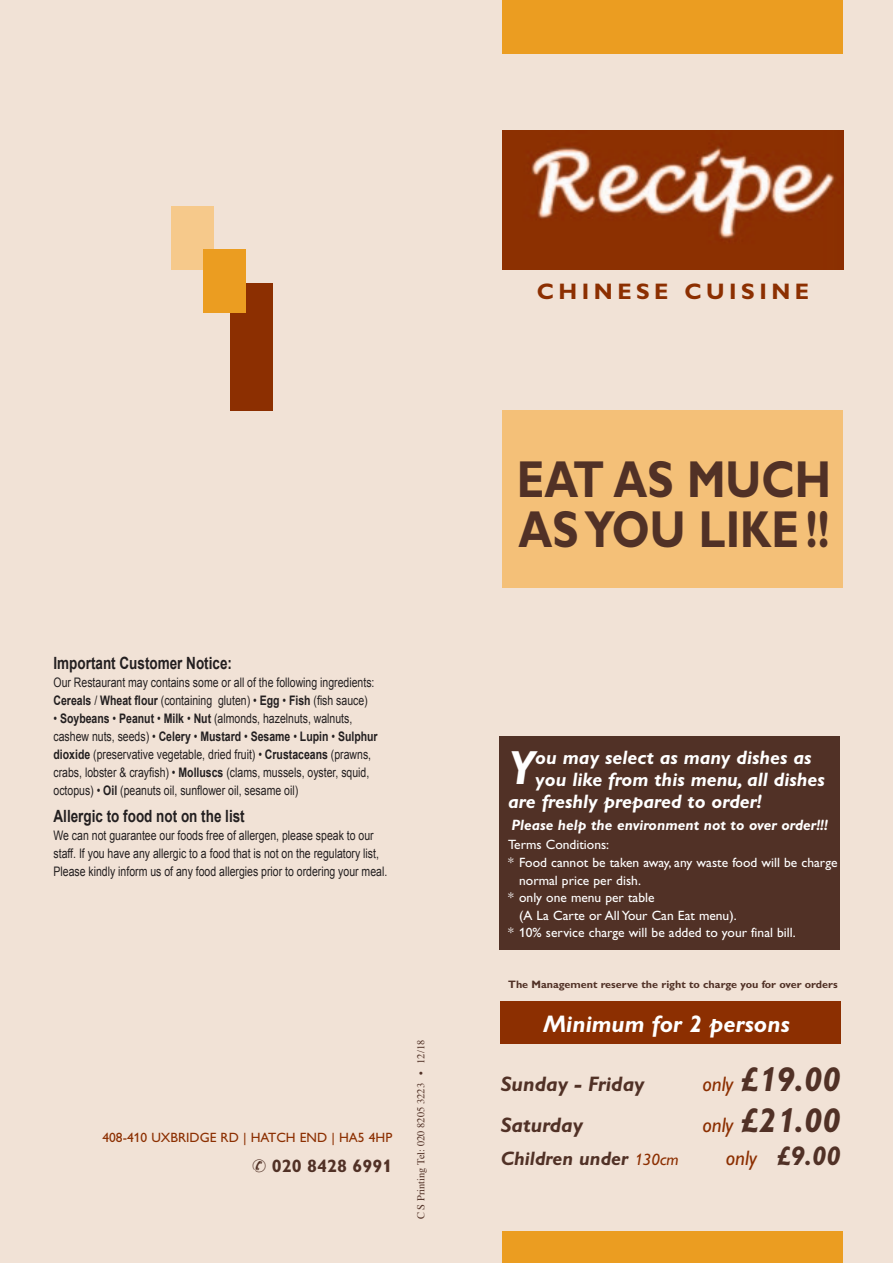
<style>
.page{position:relative;width:893px;height:1263px;background:#f1e2d6}
.page>*{position:absolute;margin:0;border:0;box-sizing:border-box;transform-origin:0 0}
._4_txt{font:700 52.2px/49.5px "Gill Alt One";color:#513126;scale:.83 1}
._4_txt-2{font:italic 700 48.15px "Gill Alt One";color:#fff}
._4_txt-3{font:italic 700 34.5px "Gill Alt One";color:#513126}
._4_txt-4{font:italic 700 27px "Gill Alt One";color:#513126}
.t1{font:italic 700 24px "Gill Alt One";color:#fff}
.t2{font:700 22.5px "Gill Alt One";letter-spacing:.2em;color:#8c2f01}
._4_txt-5{font:italic 700 21px "Gill Alt One";color:#513126}
._4_txt-6{font:italic 700 19.5px "Gill Alt One";color:#fff}
._4_txt-7{font:italic 700 19.5px "Gill Alt One";color:#513126}
._1_txt{font:700 18px "Gill Alt One";color:#513126}
.t3{font:700 16.8px "Arial";color:#231f20;scale:.8 1}
._4_txt-8{font:italic 700 15px "Gill Alt One";color:#fff}
._1_txt-2{font:13.5px/17.5px "Gill Alt One";color:#fff}
._1_txt-3{font:13.5px "Gill Alt One";color:#8c2f01}
.t4{font:13.2px/18px "Arial";color:#231f20;scale:.8 1}
._3_des{font:700 10.8px "Gill Alt One";color:#513126}
.t5{font:10.5px "Times";color:#513126}
.s1{font-weight:700}
.s2{font-weight:400;font-size:21px;color:#8c2f01}
.s3{font-weight:400;font-size:16.5px;color:#8c2f01}
</style>
<div class="page">
<div style="left:171px;top:206px;width:43px;height:64px;background:#f6c98b"></div>
<div style="left:231px;top:283px;width:42px;height:127px;background:#8c2f01"></div>
<div style="left:203px;top:249px;width:43px;height:64px;background:#eb9d21"></div>
<img style="left:503px;top:130px;width:340px;height:140px">
<div style="left:501px;top:1001px;width:340px;height:43px;background:#8c2f01"></div>
<div style="left:503px;top:0;width:340px;height:53px;background:#eb9d21"></div>
<div style="left:503px;top:1231px;width:340px;height:32px;background:#eb9d21"></div>
<div style="left:500px;top:736px;width:340px;height:214px;background:#513126"></div>
<div style="left:503px;top:410px;width:340px;height:178px;background:#f4c078"></div>
<p class="t3" style="left:54px;top:652px;width:225px">Important Customer Notice:</p>
<p class="t4" style="left:54px;top:673px;width:403px">Our Restaurant may contains some or all of the following ingredients:</p>
<p class="t4" style="left:54px;top:691px;width:394px"><span class="s1">Cereals</span> / <span class="s1">Wheat flour</span> (containing gluten) • <span class="s1">Egg</span> • <span class="s1">Fish</span> (fish sauce)</p>
<p class="t4" style="left:54px;top:709px;width:407px">• <span class="s1">Soybeans</span> • <span class="s1">Peanut</span> • <span class="s1">Milk</span> • <span class="s1">Nut</span> (almonds, hazelnuts, walnuts, cashew nuts, seeds) • <span class="s1">Celery</span> • <span class="s1">Mustard</span> • <span class="s1">Sesame</span> • <span class="s1">Lupin</span> • <span class="s1">Sulphur dioxide</span> (preservative vegetable, dried fruit) • <span class="s1">Crustaceans</span> (prawns, crabs, lobster &amp; crayfish) • <span class="s1">Molluscs</span> (clams, mussels, oyster, squid, octopus) • <span class="s1">Oil</span> (peanuts oil, sunflower oil, sesame oil)</p>
<p class="t3" style="left:54px;top:805px;width:241px">Allergic to food not on the list</p>
<p class="t4" style="left:54px;top:826px;width:419px">We can not guarantee our foods free of allergen, please speak to our staff. If you have any allergic to a food that is not on the regulatory list,<br>Please kindly inform us of any food allergies prior to ordering your meal.</p>
<p class="_1_txt-3" style="left:102px;top:1129px;width:291px">408-410 UXBRIDGE RD | HATCH END | HA5 4HP</p>
<p class="_1_txt" style="left:272px;top:1155px;width:122px">020 8428 6991</p>
<p class="t5" style="left:411px;top:1219px;width:181px;rotate:-90deg">C S Printing Tel: 020 8205 3223 • 12/18</p>
<p class="t2" style="left:537px;top:279px;width:274px">CHINESE CUISINE</p>
<p class="_4_txt" style="left:517px;top:454px;width:380px">EAT AS MUCH<br>AS YOU LIKE !!</p>
<p class="_4_txt-2" style="left:508px;top:740px;width:29px">Y</p>
<p class="_4_txt-6" style="left:535px;top:746px;width:278px">ou may select as many dishes as</p>
<p class="_4_txt-6" style="left:535px;top:768px;width:291px">you like from this menu, all dishes</p>
<p class="_4_txt-6" style="left:508px;top:790px;width:255px">are freshly prepared to order!</p>
<p class="_4_txt-8" style="left:511px;top:817px;width:318px">Please help the environment not to over order!!!</p>
<p class="_1_txt-2" style="left:508px;top:836px;width:103px">Terms Conditions:</p>
<p class="_1_txt-2" style="left:519px;top:853px;width:320px;text-indent:-11px">* Food cannot be taken away, any waste food will be charge normal price per dish.</p>
<p class="_1_txt-2" style="left:519px;top:889px;width:219px;text-indent:-11px">* only one menu per table<br>(A La Carte or All Your Can Eat menu).</p>
<p class="_1_txt-2" style="left:508px;top:924px;width:289px">* 10% service charge will be added to your final bill.</p>
<p class="_3_des" style="left:508px;top:978px;width:331px">The Management reserve the right to charge you for over orders</p>
<p class="t1" style="left:543px;top:1010px;width:248px">Minimum for 2 persons</p>
<p class="_4_txt-5" style="left:501px;top:1071px;width:145px">Sunday - Friday</p>
<p class="_4_txt-3" style="left:702px;top:1059px;width:140px"><span class="s2">only</span> £19.00</p>
<p class="_4_txt-5" style="left:501px;top:1113px;width:84px">Saturday</p>
<p class="_4_txt-3" style="left:702px;top:1100px;width:140px"><span class="s2">only</span> £21.00</p>
<p class="_4_txt-7" style="left:501px;top:1147px;width:179px">Children under <span class="s3">130cm</span></p>
<p class="_4_txt-4" style="left:726px;top:1140px;width:117px"><span class="s2">only</span> £9.00</p>
</div>
